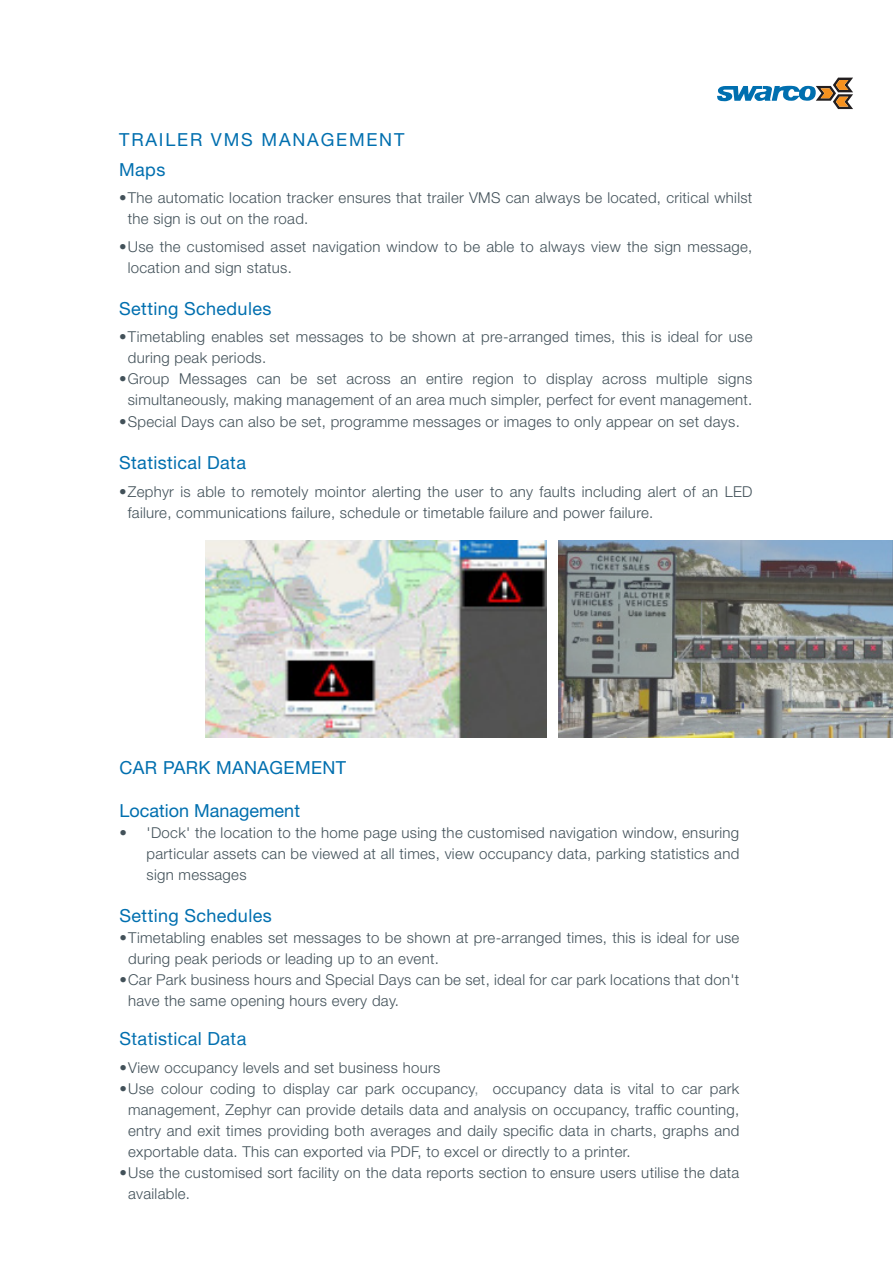
<style>
.page{position:relative;width:893px;height:1263px;background:#fff}
.page>*{position:absolute;margin:0;border:0;box-sizing:border-box;transform-origin:0 0}
.t1{font:18px "Helvetica Neue LT Std";letter-spacing:.02em;color:#006faf}
.t2{font:18px "Helvetica Neue LT Std";letter-spacing:.1em;color:#006faf}
.t3{font:18px "Helvetica Neue LT Std";color:#006faf}
.t4{font:18px "Helvetica Neue LT";letter-spacing:.02em;color:#006faf}
.t5{font:300 15px/21px "Helvetica Neue LT Std";letter-spacing:.02em;color:#425159}
.s1{color:#7b8a92}
</style>
<div class="page">
<svg style="left:717px;top:78px;width:136px;height:31px"></svg>
<img style="left:558px;top:541px;width:335px;height:196px">
<img style="left:205px;top:540px;width:341px;height:197px">
<p class="t2" style="left:119px;top:129px;width:287px">TRAILER VMS MANAGEMENT</p>
<p class="t1" style="left:119px;top:159px;width:48px">Maps</p>
<p class="t5" style="left:128px;top:187px;width:626px;text-indent:-9px">•The automatic location tracker ensures that trailer VMS can always be located, critical whilst the sign is out on the road.</p>
<p class="t5" style="left:128px;top:235px;width:626px;text-indent:-9px">•Use the customised asset navigation window to be able to always view the sign message, location and sign status.</p>
<p class="t1" style="left:119px;top:297px;width:154px">Setting Schedules</p>
<p class="t5" style="left:128px;top:326px;width:626px;text-indent:-9px">•Timetabling enables set messages to be shown at pre-arranged times, this is ideal for use during peak periods.</p>
<p class="t5" style="left:119px;top:368px;width:635px;text-align:center">•Group Messages can be set across an entire region to display across multiple signs simultaneously, making management of an area much simpler, perfect for event management.</p>
<p class="t5" style="left:119px;top:410px;width:622px">•Special Days can also be set, programme messages or images to only appear on set days.</p>
<p class="t1" style="left:119px;top:452px;width:128px">Statistical Data</p>
<p class="t5" style="left:128px;top:480px;width:626px;text-indent:-9px">•Zephyr is able to remotely mointor alerting the user to any faults including alert of an LED failure, communications failure, schedule or timetable failure and power failure.</p>
<p class="t1" style="left:120px;top:757px;width:228px">CAR PARK MANAGEMENT</p>
<p class="t3" style="left:120px;top:800px;width:182px">Location Management</p>
<p class="t5" style="left:147px;top:822px;width:594px;text-align:justify;text-indent:-27px">• 'Dock' the location to the home page using the customised navigation window, ensuring particular assets can be viewed at all times, view occupancy data, parking statistics and sign messages</p>
<p class="t1" style="left:120px;top:905px;width:154px">Setting Schedules</p>
<p class="t5" style="left:128px;top:927px;width:613px;text-indent:-9px">•Timetabling enables set messages to be shown at pre-arranged times, this is ideal for use during peak periods or leading up to an event.</p>
<p class="t5" style="left:128px;top:969px;width:613px;text-indent:-9px">•Car Park business hours and Special Days can be set, ideal for car park locations that don't have the same opening hours every day.</p>
<p class="t4" style="left:120px;top:1028px;width:128px">Statistical Data</p>
<p class="t5" style="left:120px;top:1056px;width:322px">•View occupancy levels and set business hours</p>
<p class="t5" style="left:128px;top:1077px;width:613px;text-align:justify;text-indent:-9px">•Use colour coding to display car park occupancy<span class="s1">,</span> occupancy data is vital to car park management, Zephyr can provide details data and analysis on occupancy, traffic counting, entry and exit times providing both averages and daily specific data in charts, graphs and exportable data. This can exported via PDF, to excel or directly to a printer.</p>
<p class="t5" style="left:128px;top:1161px;width:613px;text-indent:-9px">•Use the customised sort facility on the data reports section to ensure users utilise the data available.</p>
</div>
